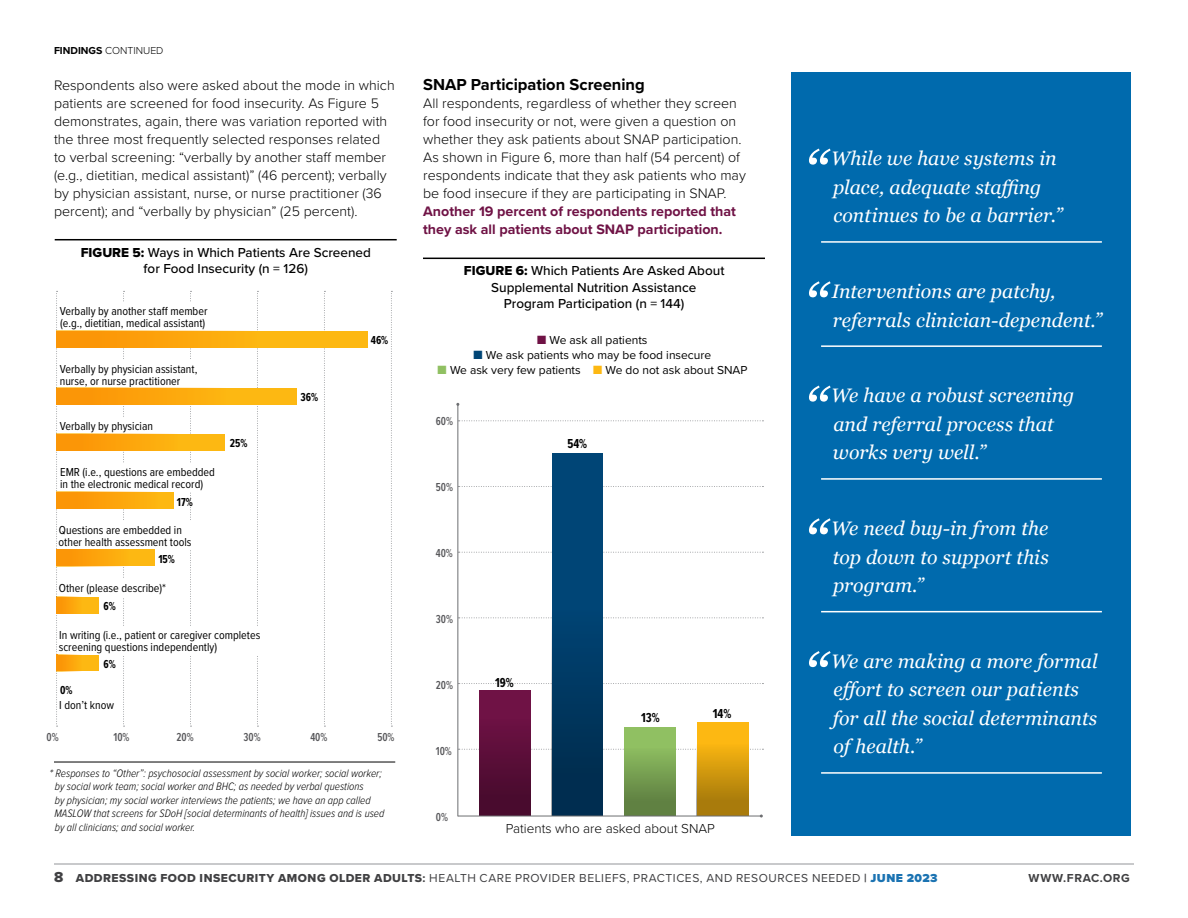
<style>
.page{position:relative;width:1188px;height:918px;background:#fff}
.page>*{position:absolute;margin:0;border:0;box-sizing:border-box;transform-origin:0 0}
.t1{font:italic 60.6px "Georgia";color:#fff}
.t2{font:italic 19.5px/28.5px "Georgia";color:#fff}
.t3{font:700 16.5px "Proxima Nova";color:#000}
.t4{font:300 14.25px/18px "Proxima Nova";color:#000}
.t5{font:700 14.25px/18px "Proxima Nova";color:#6f1245}
.t6{font:500 13.5px/16.5px "Proxima Nova";color:#000;text-align:center}
.t7{font:300 13.5px "Proxima Nova";color:#000}
.t8{font:700 13.5px "Proxima Nova Ex Cn";color:#000}
.t9{font:12px/12px "Proxima Nova Cond";color:#000}
.t10{font:12px "Proxima Nova";letter-spacing:.045em;color:#404042}
.t11{font:12px "Proxima Nova";color:#000}
.t12{font:600 12px "Proxima Nova Ex Cn";color:#58585b}
.t13{font:700 12px "Proxima Nova Ex Cn";color:#000}
.t14{font:700 12px "Proxima Nova";letter-spacing:.045em;color:#404042}
.t15{font:italic 300 11.25px/13.5px "Proxima Nova Cond";color:#000}
.t16{font:300 10.5px "Proxima Nova";color:#000}
.s1{font-weight:700}
.s2{font-family:"Proxima Nova Extrabld";font-weight:400}
.s3{color:#6f1245}
.s4{color:#004576}
.s5{color:#90c062}
.s6{color:#fdb812}
.s7{font-family:"Proxima Nova Extrabld";font-size:15px}
.s8{font-family:"Proxima Nova Extrabld"}
.s9{font-weight:900;color:#1b73b2}
</style>
<div class="page">
<hr style="left:54px;top:864px;width:1080px;height:1px;background:#939598">
<svg style="left:458px;top:552px;width:305px;height:1px"></svg>
<svg style="left:458px;top:486px;width:305px;height:1px"></svg>
<svg style="left:458px;top:420px;width:305px;height:1px"></svg>
<svg style="left:458px;top:617px;width:305px;height:1px"></svg>
<svg style="left:458px;top:683px;width:305px;height:1px"></svg>
<svg style="left:458px;top:749px;width:305px;height:1px"></svg>
<div style="left:479px;top:691px;width:52px;height:125px;background:#6f1245"></div>
<div style="left:552px;top:454px;width:51px;height:362px;background:#004576"></div>
<div style="left:624px;top:727px;width:52px;height:89px;background:#90c062"></div>
<div style="left:697px;top:723px;width:51px;height:93px;background:#fdb812"></div>
<hr style="left:423px;top:258px;width:342px;height:1px;background:#000">
<div style="left:792px;top:72px;width:339px;height:764px;background:#006aad"></div>
<hr style="left:821px;top:241px;width:281px;height:2px;background:#fff">
<hr style="left:821px;top:345px;width:281px;height:2px;background:#fff">
<hr style="left:821px;top:478px;width:281px;height:2px;background:#fff">
<hr style="left:821px;top:611px;width:281px;height:1px;background:#fff">
<hr style="left:821px;top:772px;width:281px;height:2px;background:#fff">
<hr style="left:457px;top:404px;width:1px;height:412px;background:#6d6e71">
<div style="left:479px;top:712px;width:52px;height:104px;background:linear-gradient(to bottom,#6f1245,#430a2b)"></div>
<hr style="left:55px;top:239px;width:342px;height:1px;background:#000">
<svg style="left:56px;top:291px;width:2px;height:436px"></svg>
<svg style="left:123px;top:291px;width:2px;height:436px"></svg>
<svg style="left:190px;top:291px;width:2px;height:436px"></svg>
<svg style="left:257px;top:291px;width:1px;height:436px"></svg>
<svg style="left:324px;top:291px;width:1px;height:436px"></svg>
<svg style="left:391px;top:291px;width:1px;height:436px"></svg>
<div style="left:59px;top:303px;width:165px;height:28px;background:#fff"></div>
<div style="left:56px;top:331px;width:311px;height:17px;background:#fdb812"></div>
<div style="left:56px;top:331px;width:215px;height:17px;background:linear-gradient(to right,#fb9005,#feb712)"></div>
<div style="left:59px;top:360px;width:165px;height:28px;background:#fff"></div>
<div style="left:56px;top:388px;width:241px;height:17px;background:#fdb812"></div>
<div style="left:56px;top:388px;width:181px;height:17px;background:linear-gradient(to right,#fb9005,#feb712)"></div>
<div style="left:59px;top:417px;width:118px;height:17px;background:#fff"></div>
<div style="left:56px;top:434px;width:168px;height:17px;background:#fdb812"></div>
<div style="left:56px;top:434px;width:130px;height:17px;background:linear-gradient(to right,#fb9005,#feb712)"></div>
<div style="left:59px;top:463px;width:167px;height:29px;background:#fff"></div>
<div style="left:56px;top:492px;width:118px;height:17px;background:#fdb812"></div>
<div style="left:56px;top:492px;width:109px;height:17px;background:linear-gradient(to right,#fb9005,#feb712)"></div>
<div style="left:58px;top:521px;width:144px;height:28px;background:#fff"></div>
<div style="left:56px;top:549px;width:99px;height:17px;background:#fdb812"></div>
<div style="left:56px;top:549px;width:77px;height:17px;background:linear-gradient(to right,#fb9005,#feb711)"></div>
<div style="left:58px;top:579px;width:112px;height:18px;background:#fff"></div>
<div style="left:56px;top:597px;width:42px;height:17px;background:#fdb812"></div>
<svg style="left:56px;top:597px;width:21px;height:17px"></svg>
<div style="left:56px;top:654px;width:42px;height:17px;background:#fdb812"></div>
<div style="left:58px;top:626px;width:218px;height:28px;background:#fff"></div>
<svg style="left:56px;top:654px;width:27px;height:17px"></svg>
<hr style="left:54px;top:762px;width:341px;height:1px;background:#000">
<div style="left:552px;top:595px;width:51px;height:221px;background:linear-gradient(to bottom,#004576,#002949)"></div>
<div style="left:624px;top:742px;width:52px;height:74px;background:linear-gradient(to bottom,#90c062,#59783d)"></div>
<div style="left:697px;top:739px;width:51px;height:77px;background:linear-gradient(to bottom,#fdb811,#9a710b)"></div>
<hr style="left:458px;top:816px;width:303px;height:1px;background:#6d6e71">
<p class="t16" style="left:54px;top:43px;width:111px"><span class="s1">FINDINGS</span> CONTINUED</p>
<p class="t4" style="left:54px;top:75px;width:342px">Respondents also were asked about the mode in which patients are screened for food insecurity. As Figure 5 demonstrates, again, there was variation reported with the three most frequently selected responses related to verbal screening: “verbally by another staff member (e.g., dietitian, medical assistant)” (46 percent); verbally by physician assistant, nurse, or nurse practitioner (36 percent); and “verbally by physician” (25 percent).</p>
<p class="t6" style="left:81px;top:243px;width:292px"><span class="s2">FIGURE 5:</span> Ways in Which Patients Are Screened for Food Insecurity (n = 126)</p>
<p class="t9" style="left:60px;top:305px;width:149px">Verbally by another staff member (e.g., dietitian, medical assistant)</p>
<p class="t9" style="left:60px;top:362px;width:139px">Verbally by physician assistant, nurse, or nurse practitioner</p>
<p class="t9" style="left:60px;top:420px;width:95px">Verbally by physician</p>
<p class="t9" style="left:60px;top:466px;width:156px">EMR (i.e., questions are embedded in the electronic medical record)</p>
<p class="t13" style="left:177px;top:493px;width:17px">17%</p>
<p class="t9" style="left:59px;top:523px;width:135px">Questions are embedded in other health assessment tools</p>
<p class="t13" style="left:158px;top:550px;width:18px">15%</p>
<p class="t13" style="left:103px;top:597px;width:14px">6%</p>
<p class="t9" style="left:59px;top:582px;width:109px">Other (please describe)*</p>
<p class="t13" style="left:230px;top:434px;width:19px">25%</p>
<p class="t9" style="left:59px;top:628px;width:203px">In writing (i.e., patient or caregiver completes screening questions independently)</p>
<p class="t13" style="left:103px;top:655px;width:14px">6%</p>
<p class="t13" style="left:60px;top:681px;width:14px">0%</p>
<p class="t9" style="left:59px;top:699px;width:56px">I don’t know</p>
<p class="t13" style="left:301px;top:388px;width:19px">36%</p>
<p class="t13" style="left:371px;top:331px;width:19px">46%</p>
<p class="t12" style="left:46px;top:729px;width:14px">0%</p>
<p class="t12" style="left:113px;top:729px;width:18px">10%</p>
<p class="t12" style="left:176px;top:729px;width:19px">20%</p>
<p class="t12" style="left:243px;top:729px;width:19px">30%</p>
<p class="t12" style="left:310px;top:729px;width:19px">40%</p>
<p class="t12" style="left:377px;top:729px;width:19px">50%</p>
<p class="t15" style="left:55px;top:766px;width:331px;text-indent:-5px">* Responses to “Other”: psychosocial assessment by social worker; social worker; by social work team; social worker and BHC; as needed by verbal questions<br>by physician; my social worker interviews the patients; we have an app called MASLOW that screens for SDoH [social determinants of health] issues and is used by all clinicians; and social worker.</p>
<p class="t3" style="left:423px;top:72px;width:223px">SNAP Participation Screening</p>
<p class="t4" style="left:423px;top:93px;width:324px">All respondents, regardless of whether they screen for food insecurity or not, were given a question on whether they ask patients about SNAP participation.<br>As shown in Figure 6, more than half (54 percent) of respondents indicate that they ask patients who may be food insecure if they are participating in SNAP.</p>
<p class="t5" style="left:423px;top:202px;width:314px">Another 19 percent of respondents reported that they ask all patients about SNAP participation.</p>
<p class="t6" style="left:464px;top:262px;width:262px"><span class="s2">FIGURE 6:</span> Which Patients Are Asked About<br>Supplemental Nutrition Assistance<br>Program Participation (n = 144)</p>
<p class="t11" style="left:537px;top:331px;width:112px"><span class="s3">■</span> We ask all patients</p>
<p class="t11" style="left:473px;top:346px;width:239px"><span class="s4">■</span> We ask patients who may be food insecure</p>
<p class="t11" style="left:438px;top:361px;width:311px"><span class="s5">■</span> We ask very few patients <span class="s6">■</span> We do not ask about SNAP</p>
<p class="t12" style="left:436px;top:412px;width:19px">60%</p>
<p class="t12" style="left:436px;top:478px;width:19px">50%</p>
<p class="t12" style="left:436px;top:544px;width:19px">40%</p>
<p class="t12" style="left:436px;top:610px;width:19px">30%</p>
<p class="t12" style="left:436px;top:676px;width:19px">20%</p>
<p class="t12" style="left:436px;top:742px;width:18px">10%</p>
<p class="t12" style="left:436px;top:808px;width:14px">0%</p>
<p class="t8" style="left:567px;top:433px;width:21px">54%</p>
<p class="t8" style="left:495px;top:673px;width:20px">19%</p>
<p class="t8" style="left:641px;top:708px;width:20px">13%</p>
<p class="t8" style="left:713px;top:704px;width:20px">14%</p>
<p class="t7" style="left:506px;top:819px;width:211px">Patients who are asked about SNAP</p>
<h1 class="t1" style="left:803px;top:129px;width:25px">“</h1>
<h2 class="t2" style="left:831px;top:144px;width:233px">While we have systems in place, adequate staffing continues to be a barrier.”</h2>
<h1 class="t1" style="left:803px;top:261px;width:25px">“</h1>
<h2 class="t2" style="left:832px;top:276px;width:272px">Interventions are patchy, referrals clinician-dependent.”</h2>
<h1 class="t1" style="left:803px;top:366px;width:25px">“</h1>
<h2 class="t2" style="left:831px;top:381px;width:245px">We have a robust screening and referral process that works very well.”</h2>
<h1 class="t1" style="left:803px;top:498px;width:25px">“</h1>
<h2 class="t2" style="left:831px;top:513px;width:219px;text-align:justify">We need buy-in from the top down to support this program.”</h2>
<h1 class="t1" style="left:803px;top:631px;width:25px">“</h1>
<h2 class="t2" style="left:831px;top:646px;width:268px">We are making a more formal effort to screen our patients for all the social determinants of health.”</h2>
<p class="t10" style="left:54px;top:869px;width:885px"><span class="s7">8</span> <span class="s8">ADDRESSING FOOD INSECURITY AMONG OLDER ADULTS</span><span class="s1">:</span> HEALTH CARE PROVIDER BELIEFS, PRACTICES, AND RESOURCES NEEDED <span class="s1">|</span> <span class="s9">JUNE 2023</span></p>
<p class="t14" style="left:1028px;top:869px;width:103px">WWW.FRAC.ORG</p>
</div>
